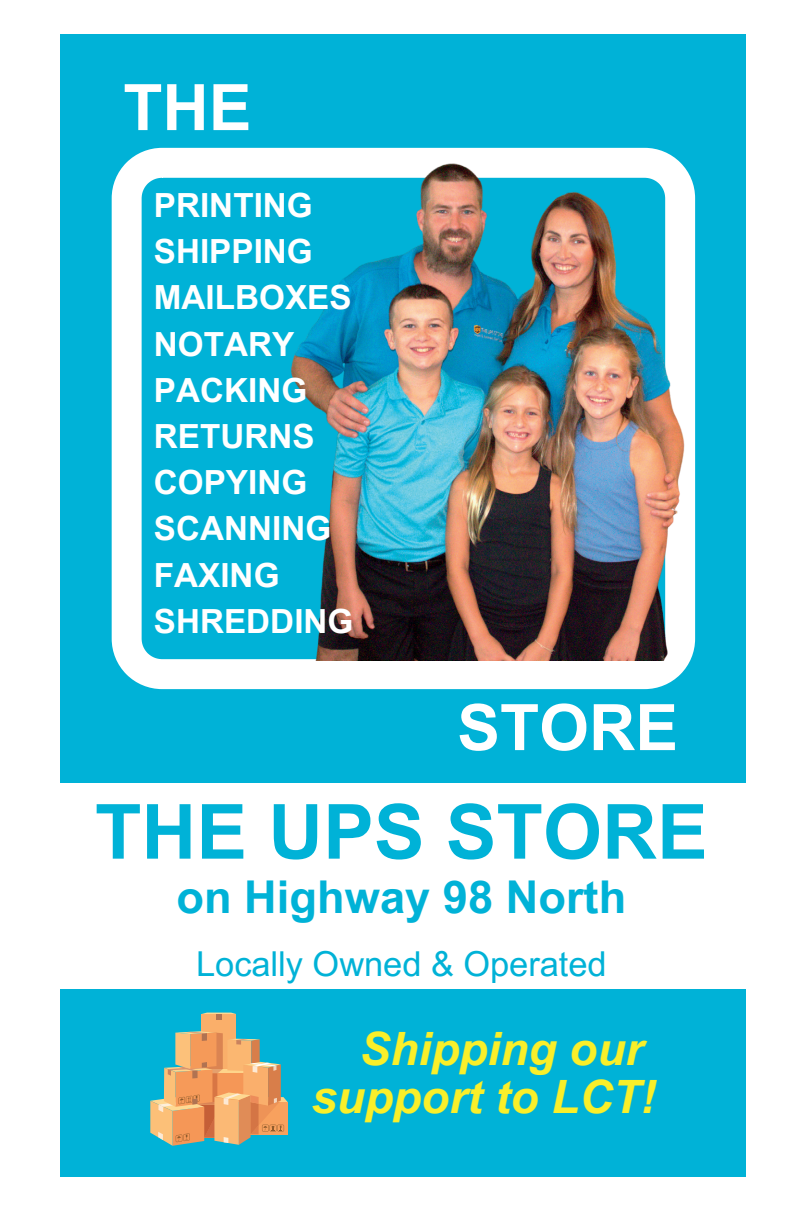
<style>
.page{position:relative;width:792px;height:1224px;background:#fff}
.page>*{position:absolute;margin:0;border:0;box-sizing:border-box;transform-origin:0 0}
.t1{font:700 76px "Arial MT Pro";color:#00b2d7}
.t2{font:700 64px "Arial MT Pro";color:#fff}
.t3{font:italic 700 46px/47.6px "Arial MT Pro";color:#f9ef2a;text-align:right}
.t4{font:700 45.2px "Arial MT Pro";color:#00b2d7}
.t5{font:34.4px "Arial MT Pro";color:#00b2d7}
.t6{font:700 33.2px/46.2px "Arial MT Pro";color:#fff}
</style>
<div class="page">
<div style="left:60px;top:35px;width:686px;height:1142px;background:#00b2d7"></div>
<svg style="left:112px;top:148px;width:579px;height:541px"></svg>
<div style="left:60px;top:783px;width:686px;height:206px;background:#fff"></div>
<div style="left:202px;top:1014px;width:34px;height:57px;background:#faaf6a"></div>
<svg style="left:202px;top:1013px;width:34px;height:6px"></svg>
<svg style="left:150px;top:1031px;width:138px;height:115px"></svg>
<img style="left:265px;top:147px;width:431px;height:513px">
<p class="t2" style="left:123px;top:70px;width:130px">THE</p>
<p class="t6" style="left:154px;top:183px;width:201px">PRINTING<br>SHIPPING<br>MAILBOXES<br>NOTARY<br>PACKING<br>RETURNS<br>COPYING<br>SCANNING<br>FAXING<br>SHREDDING</p>
<p class="t2" style="left:457px;top:690px;width:222px">STORE</p>
<p class="t1" style="left:95px;top:787px;width:614px">THE UPS STORE</p>
<p class="t4" style="left:176px;top:871px;width:451px">on Highway 98 North</p>
<p class="t5" style="left:196px;top:944px;width:412px">Locally Owned &amp; Operated</p>
<p class="t3" style="left:311px;top:1027px;width:346px">Shipping our support to LCT!</p>
</div>
